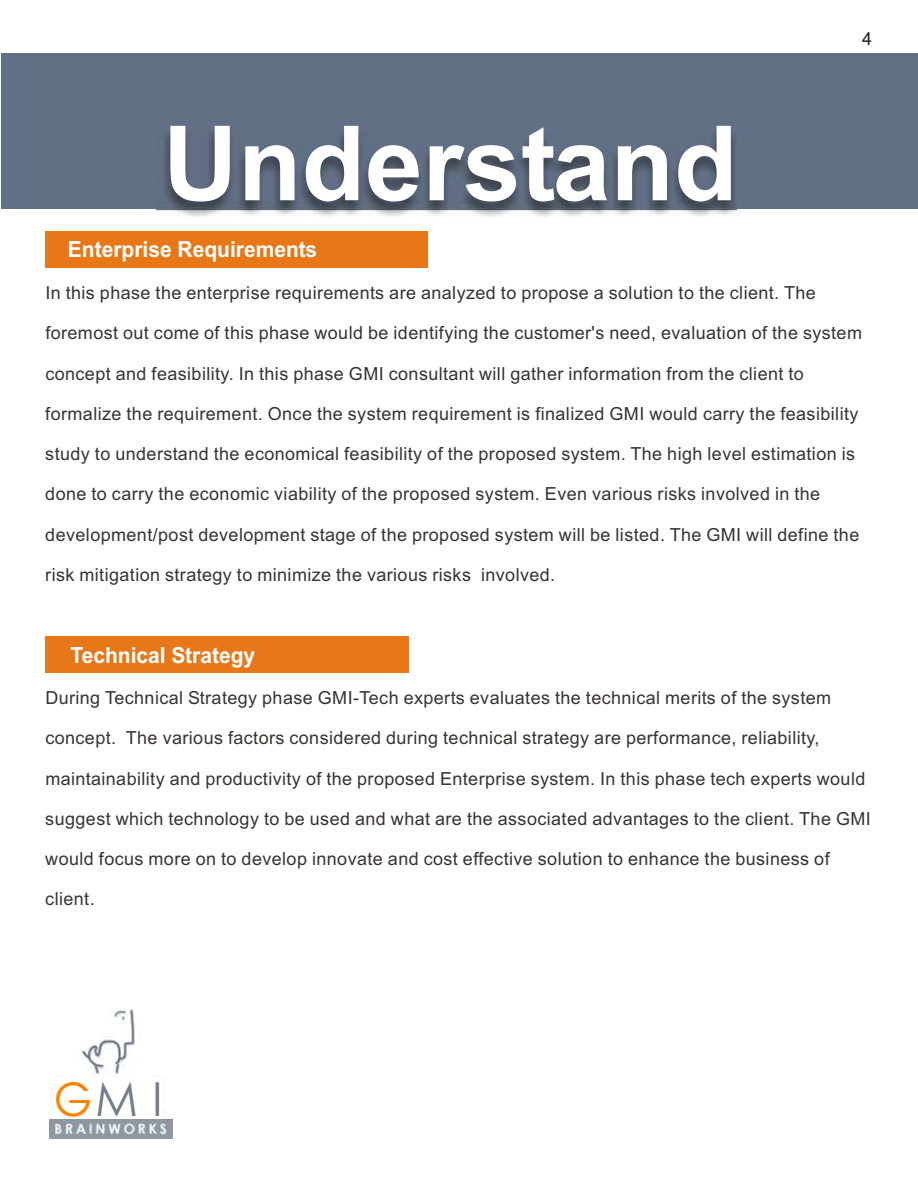
<style>
.page{position:relative;width:918px;height:1188px;background:#fff}
.page>*{position:absolute;margin:0;border:0;box-sizing:border-box;transform-origin:0 0}
.t1{font:700 103.95px "Arial";color:#fff}
.t2{font:46.8px "Century Gothic";color:#737d8c}
.t3{font:700 22.2px "Arial";color:#fff;scale:.94 1}
.t4{font:18px "Arial";letter-spacing:.02em;color:#383330}
.t5{font:18px "Arial";color:#1f1a17}
.s1{font-family:"Avant Garde Bk BT";color:#ff8200}
</style>
<div class="page">
<img style="left:49px;top:1009px;width:123px;height:130px">
<div style="left:55px;top:1078px;width:107px;height:41px;background:#fff"></div>
<div style="left:45px;top:637px;width:364px;height:36px;background:#e87817"></div>
<div style="left:45px;top:231px;width:383px;height:37px;background:#e87817"></div>
<div style="left:1px;top:53px;width:917px;height:155px;background:#617085"></div>
<img style="left:157px;top:130px;width:579px;height:87px">
<h1 class="t1" style="left:163px;top:125px;width:576px">Understand</h1>
<p class="t3" style="left:68px;top:241px;width:267px">Enterprise Requirements</p>
<p class="t5" style="left:862px;top:32px;width:12px">4</p>
<p class="t4" style="left:45px;top:286px;width:772px">In this phase the enterprise requirements are analyzed to propose a solution to the client. The</p>
<p class="t4" style="left:45px;top:326px;width:818px">foremost out come of this phase would be identifying the customer's need, evaluation of the system</p>
<p class="t4" style="left:45px;top:367px;width:760px">concept and feasibility. In this phase GMI consultant will gather information from the client to</p>
<p class="t4" style="left:45px;top:407px;width:815px">formalize the requirement. Once the system requirement is finalized GMI would carry the feasibility</p>
<p class="t4" style="left:45px;top:447px;width:811px">study to understand the economical feasibility of the proposed system. The high level estimation is</p>
<p class="t4" style="left:45px;top:487px;width:776px">done to carry the economic viability of the proposed system. Even various risks involved in the</p>
<p class="t4" style="left:45px;top:527px;width:816px">development/post development stage of the proposed system will be listed. The GMI will define the</p>
<p class="t4" style="left:45px;top:568px;width:511px">risk mitigation strategy to minimize the various risks involved.</p>
<p class="t3" style="left:70px;top:647px;width:198px">Technical Strategy</p>
<p class="t4" style="left:45px;top:691px;width:787px">During Technical Strategy phase GMI-Tech experts evaluates the technical merits of the system</p>
<p class="t4" style="left:45px;top:731px;width:776px">concept. The various factors considered during technical strategy are performance, reliability,</p>
<p class="t4" style="left:45px;top:771px;width:822px">maintainability and productivity of the proposed Enterprise system. In this phase tech experts would</p>
<p class="t4" style="left:45px;top:812px;width:827px">suggest which technology to be used and what are the associated advantages to the client. The GMI</p>
<p class="t4" style="left:45px;top:852px;width:786px">would focus more on to develop innovate and cost effective solution to enhance the business of</p>
<p class="t4" style="left:45px;top:892px;width:51px">client.</p>
<h2 class="t2" style="left:55px;top:1081px;width:109px"><span class="s1">G</span>MI</h2>
</div>
